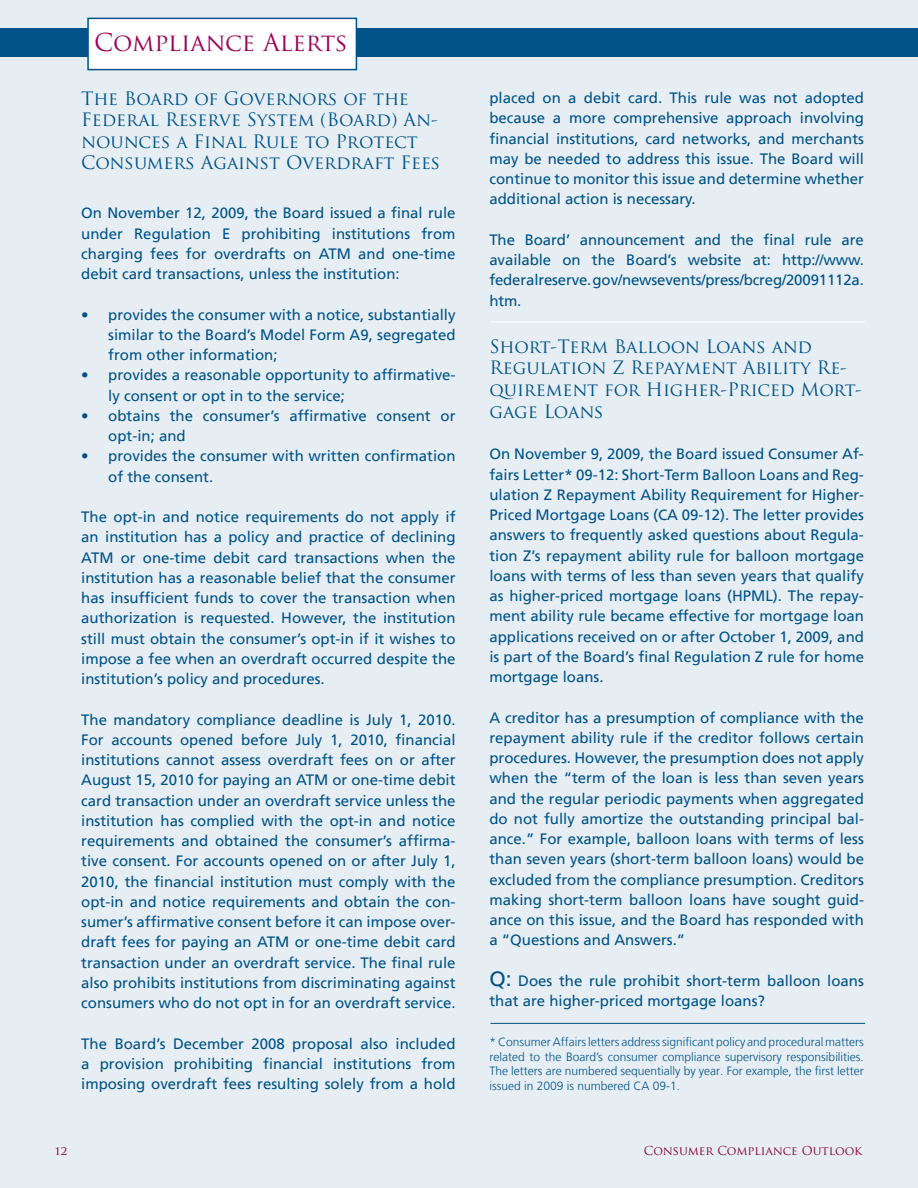
<style>
.page{position:relative;width:918px;height:1188px;background:#e6eef3}
.page>*{position:absolute;margin:0;border:0;box-sizing:border-box;transform-origin:0 0}
.t1{font:24px "Trajan Pro";color:#9c0059}
.t2{font:18px/21.6px "Trajan Pro";color:#005288}
.t3{font:15px/20.2px "Frutiger LT";color:#005288;text-align:justify}
.t4{font:300 12px/14.4px "Frutiger LT";color:#005288;text-align:justify}
.t5{font:12px "Trajan Pro";color:#860038}
.s1{font-size:21px}
</style>
<div class="page">
<div style="left:0;top:28px;width:918px;height:29px;background:#005288"></div>
<hr style="left:490px;top:321px;width:375px;height:1px;background:#fff">
<div style="left:87px;top:18px;width:270px;height:52px;background:#fff;border:2px solid #005288"></div>
<hr style="left:490px;top:1023px;width:375px;height:1px;background:#005288">
<h1 class="t1" style="left:94px;top:27px;width:255px">Compliance Alerts</h1>
<p class="t2" style="left:81px;top:87px;width:361px">The Board of Governors of the<br>Federal Reserve System (Board) An&shy;nounces a Final Rule to Protect<br>Consumers Against Overdraft Fees</p>
<p class="t3" style="left:81px;top:203px;width:376px">On November 12, 2009, the Board issued a final rule under Regulation E prohibiting institutions from charging fees for overdrafts on ATM and one-time debit card transactions, unless the institution:</p>
<p class="t3" style="left:108px;top:304px;width:349px;text-indent:-27px">• provides the consumer with a notice, substantially similar to the Board’s Model Form A9, segregated from other information;</p>
<p class="t3" style="left:108px;top:365px;width:349px;text-indent:-27px">• provides a reasonable opportunity to affirmative&shy;ly consent or opt in to the service;</p>
<p class="t3" style="left:108px;top:406px;width:349px;text-indent:-27px">• obtains the consumer’s affirmative consent or opt-in; and</p>
<p class="t3" style="left:108px;top:446px;width:349px;text-indent:-27px">• provides the consumer with written confirmation of the consent.</p>
<p class="t3" style="left:81px;top:507px;width:376px">The opt-in and notice requirements do not apply if an institution has a policy and practice of declining ATM or one-time debit card transactions when the institution has a reasonable belief that the consumer has insufficient funds to cover the transaction when authorization is requested. However, the institution still must obtain the consumer’s opt-in if it wishes to impose a fee when an overdraft occurred despite the institution’s policy and procedures.</p>
<p class="t3" style="left:81px;top:709px;width:376px">The mandatory compliance deadline is July 1, 2010.<br>For accounts opened before July 1, 2010, financial institutions cannot assess overdraft fees on or after August 15, 2010 for paying an ATM or one-time debit card transaction under an overdraft service unless the institution has complied with the opt-in and notice requirements and obtained the consumer’s affirma&shy;tive consent. For accounts opened on or after July 1, 2010, the financial institution must comply with the opt-in and notice requirements and obtain the con&shy;sumer’s affirmative consent before it can impose over&shy;draft fees for paying an ATM or one-time debit card transaction under an overdraft service. The final rule also prohibits institutions from discriminating against consumers who do not opt in for an overdraft service.</p>
<p class="t3" style="left:81px;top:1033px;width:376px">The Board’s December 2008 proposal also included a provision prohibiting financial institutions from imposing overdraft fees resulting solely from a hold</p>
<p class="t3" style="left:489px;top:88px;width:376px">placed on a debit card. This rule was not adopted because a more comprehensive approach involving financial institutions, card networks, and merchants may be needed to address this issue. The Board will continue to monitor this issue and determine whether additional action is necessary.</p>
<p class="t3" style="left:489px;top:230px;width:376px">The Board’ announcement and the final rule are available on the Board’s website at: http://www. federalreserve. gov/newsevents/press/bcreg/20091112a. htm.</p>
<p class="t2" style="left:489px;top:335px;width:374px">Short-Term Balloon Loans and<br>Regulation Z Repayment Ability Re&shy;quirement for Higher-Priced Mort&shy;gage Loans</p>
<p class="t3" style="left:489px;top:444px;width:376px">On November 9, 2009, the Board issued Consumer Af&shy;fairs Letter* 09-12: Short-Term Balloon Loans and Reg&shy;ulation Z Repayment Ability Requirement for Higher-Priced Mortgage Loans (CA 09-12). The letter provides answers to frequently asked questions about Regula&shy;tion Z’s repayment ability rule for balloon mortgage loans with terms of less than seven years that qualify as higher-priced mortgage loans (HPML). The repay&shy;ment ability rule became effective for mortgage loan applications received on or after October 1, 2009, and is part of the Board’s final Regulation Z rule for home mortgage loans.</p>
<p class="t3" style="left:489px;top:707px;width:376px">A creditor has a presumption of compliance with the repayment ability rule if the creditor follows certain procedures. However, the presumption does not apply when the “term of the loan is less than seven years and the regular periodic payments when aggregated do not fully amortize the outstanding principal bal&shy;ance.” For example, balloon loans with terms of less than seven years (short-term balloon loans) would be excluded from the compliance presumption. Creditors making short-term balloon loans have sought guid&shy;ance on this issue, and the Board has responded with a “Questions and Answers.”</p>
<p class="t3" style="left:489px;top:971px;width:376px"><span class="s1">Q:</span> Does the rule prohibit short-term balloon loans that are higher-priced mortgage loans?</p>
<p class="t4" style="left:489px;top:1035px;width:376px">* Consumer Affairs letters address significant policy and procedural matters related to the Board’s consumer compliance supervisory responsibilities.<br>The letters are numbered sequentially by year. For example, the first letter issued in 2009 is numbered CA 09-1.</p>
<p class="t5" style="left:54px;top:1143px;width:14px">12</p>
<p class="t5" style="left:644px;top:1143px;width:220px">Consumer Compliance Outlook</p>
</div>
